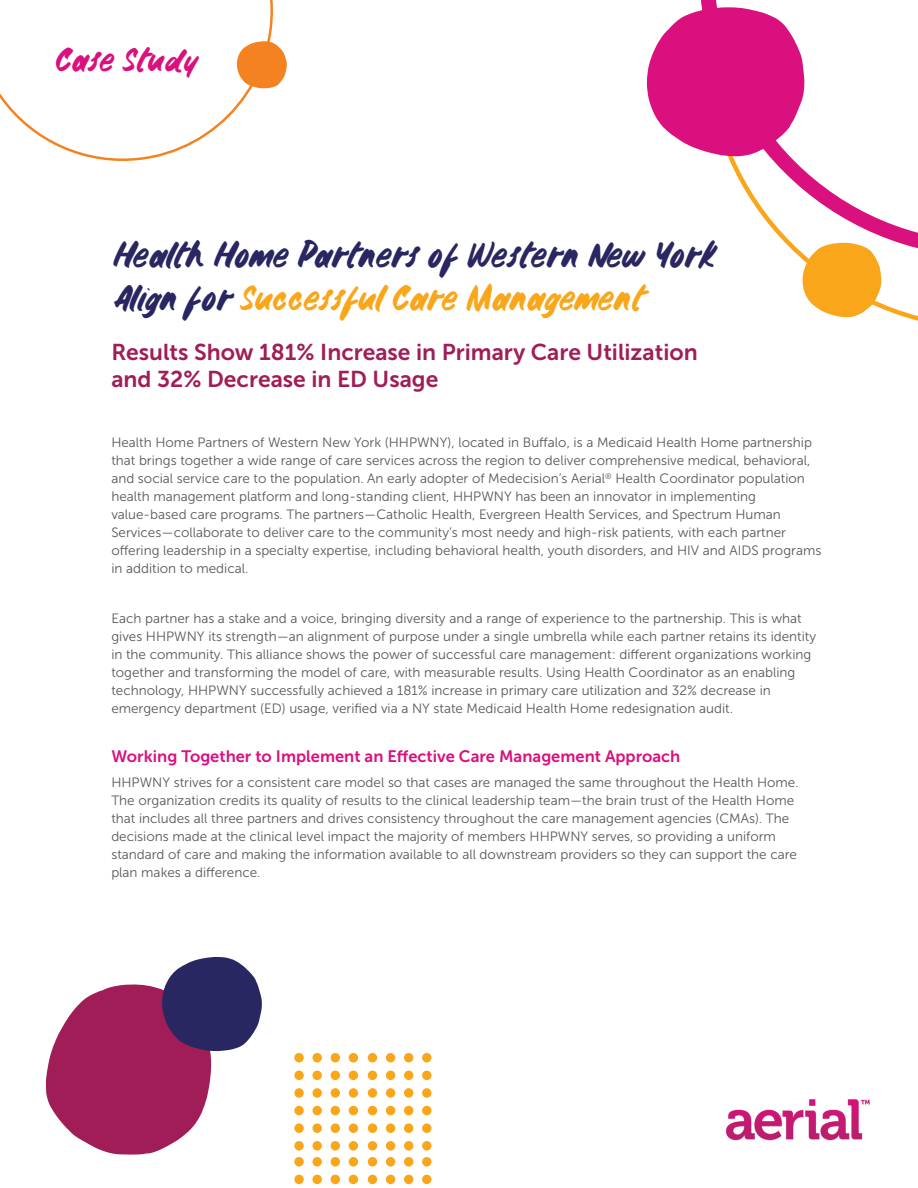
<style>
.page{position:relative;width:918px;height:1188px;background:#fff}
.page>*{position:absolute;margin:0;border:0;box-sizing:border-box;transform-origin:0 0}
.t1{font:35.25px/42.3px "Gemini Brush";color:#292661}
.t2{font:33px "Gemini Brush";color:#d9107d}
.t3{font:22.8px/27.8px "Museo Sans 700";color:#a01d57}
.t4{font:16.5px "Museo Sans 700";color:#d9107d}
.t5{font:13.5px/18px "Museo Sans 300";color:#58585a}
.s1{color:#faa61a}
</style>
<div class="page">
<img style="left:725px;top:1099px;width:145px;height:42px">
<svg style="left:0;top:0;width:273px;height:161px"></svg>
<svg style="left:46px;top:957px;width:216px;height:198px"></svg>
<svg style="left:422px;top:1157px;width:10px;height:10px"></svg>
<div style="left:422px;top:1053px;width:10px;height:9px;background:#faa61a;border-radius:50%"></div>
<div style="left:349px;top:1157px;width:9px;height:10px;background:#faa61a;border-radius:50%"></div>
<div style="left:349px;top:1053px;width:9px;height:9px;background:#faa61a;border-radius:50%"></div>
<svg style="left:422px;top:1123px;width:10px;height:10px"></svg>
<div style="left:349px;top:1123px;width:9px;height:10px;background:#faa61a;border-radius:50%"></div>
<div style="left:422px;top:1088px;width:10px;height:10px;background:#faa61a;border-radius:50%"></div>
<div style="left:349px;top:1088px;width:9px;height:10px;background:#faa61a;border-radius:50%"></div>
<div style="left:422px;top:1175px;width:10px;height:9px;background:#faa61a;border-radius:50%"></div>
<div style="left:422px;top:1071px;width:10px;height:9px;background:#faa61a;border-radius:50%"></div>
<div style="left:349px;top:1175px;width:9px;height:9px;background:#faa61a;border-radius:50%"></div>
<div style="left:349px;top:1071px;width:9px;height:9px;background:#faa61a;border-radius:50%"></div>
<svg style="left:422px;top:1141px;width:10px;height:10px"></svg>
<div style="left:349px;top:1141px;width:9px;height:10px;background:#faa61a;border-radius:50%"></div>
<div style="left:422px;top:1106px;width:10px;height:9px;background:#faa61a;border-radius:50%"></div>
<div style="left:349px;top:1106px;width:9px;height:9px;background:#faa61a;border-radius:50%"></div>
<div style="left:386px;top:1157px;width:9px;height:10px;background:#faa61a;border-radius:50%"></div>
<div style="left:386px;top:1053px;width:9px;height:9px;background:#faa61a;border-radius:50%"></div>
<div style="left:312px;top:1157px;width:10px;height:10px;background:#faa61a;border-radius:50%"></div>
<div style="left:312px;top:1053px;width:10px;height:9px;background:#faa61a;border-radius:50%"></div>
<div style="left:386px;top:1123px;width:9px;height:10px;background:#faa61a;border-radius:50%"></div>
<svg style="left:312px;top:1123px;width:10px;height:10px"></svg>
<div style="left:386px;top:1088px;width:9px;height:10px;background:#faa61a;border-radius:50%"></div>
<div style="left:312px;top:1088px;width:10px;height:10px;background:#faa61a;border-radius:50%"></div>
<div style="left:386px;top:1175px;width:9px;height:9px;background:#faa61a;border-radius:50%"></div>
<div style="left:386px;top:1071px;width:9px;height:9px;background:#faa61a;border-radius:50%"></div>
<div style="left:312px;top:1175px;width:10px;height:9px;background:#faa61a;border-radius:50%"></div>
<div style="left:312px;top:1071px;width:10px;height:9px;background:#faa61a;border-radius:50%"></div>
<div style="left:386px;top:1141px;width:9px;height:10px;background:#faa61a;border-radius:50%"></div>
<svg style="left:312px;top:1141px;width:10px;height:10px"></svg>
<div style="left:386px;top:1106px;width:9px;height:9px;background:#faa61a;border-radius:50%"></div>
<div style="left:312px;top:1106px;width:10px;height:9px;background:#faa61a;border-radius:50%"></div>
<div style="left:404px;top:1157px;width:9px;height:10px;background:#faa61a;border-radius:50%"></div>
<div style="left:404px;top:1053px;width:9px;height:9px;background:#faa61a;border-radius:50%"></div>
<div style="left:331px;top:1157px;width:9px;height:10px;background:#faa61a;border-radius:50%"></div>
<div style="left:331px;top:1053px;width:9px;height:9px;background:#faa61a;border-radius:50%"></div>
<div style="left:404px;top:1123px;width:9px;height:10px;background:#faa61a;border-radius:50%"></div>
<div style="left:331px;top:1123px;width:9px;height:10px;background:#faa61a;border-radius:50%"></div>
<div style="left:404px;top:1088px;width:9px;height:10px;background:#faa61a;border-radius:50%"></div>
<div style="left:331px;top:1088px;width:9px;height:10px;background:#faa61a;border-radius:50%"></div>
<div style="left:404px;top:1175px;width:9px;height:9px;background:#faa61a;border-radius:50%"></div>
<div style="left:404px;top:1071px;width:9px;height:9px;background:#faa61a;border-radius:50%"></div>
<div style="left:331px;top:1175px;width:9px;height:9px;background:#faa61a;border-radius:50%"></div>
<div style="left:331px;top:1071px;width:9px;height:9px;background:#faa61a;border-radius:50%"></div>
<div style="left:404px;top:1141px;width:9px;height:10px;background:#faa61a;border-radius:50%"></div>
<div style="left:331px;top:1141px;width:9px;height:10px;background:#faa61a;border-radius:50%"></div>
<div style="left:404px;top:1106px;width:9px;height:9px;background:#faa61a;border-radius:50%"></div>
<div style="left:331px;top:1106px;width:9px;height:9px;background:#faa61a;border-radius:50%"></div>
<div style="left:368px;top:1157px;width:9px;height:10px;background:#faa61a;border-radius:50%"></div>
<div style="left:368px;top:1053px;width:9px;height:9px;background:#faa61a;border-radius:50%"></div>
<div style="left:294px;top:1157px;width:10px;height:10px;background:#faa61a;border-radius:50%"></div>
<div style="left:294px;top:1053px;width:10px;height:9px;background:#faa61a;border-radius:50%"></div>
<div style="left:368px;top:1123px;width:9px;height:10px;background:#faa61a;border-radius:50%"></div>
<div style="left:294px;top:1123px;width:10px;height:10px;background:#faa61a;border-radius:50%"></div>
<div style="left:368px;top:1088px;width:9px;height:10px;background:#faa61a;border-radius:50%"></div>
<svg style="left:294px;top:1088px;width:10px;height:10px"></svg>
<div style="left:368px;top:1175px;width:9px;height:9px;background:#faa61a;border-radius:50%"></div>
<div style="left:368px;top:1071px;width:9px;height:9px;background:#faa61a;border-radius:50%"></div>
<div style="left:294px;top:1175px;width:10px;height:9px;background:#faa61a;border-radius:50%"></div>
<div style="left:294px;top:1071px;width:10px;height:9px;background:#faa61a;border-radius:50%"></div>
<div style="left:368px;top:1141px;width:9px;height:10px;background:#faa61a;border-radius:50%"></div>
<div style="left:294px;top:1141px;width:10px;height:10px;background:#faa61a;border-radius:50%"></div>
<div style="left:368px;top:1106px;width:9px;height:9px;background:#faa61a;border-radius:50%"></div>
<div style="left:294px;top:1106px;width:10px;height:9px;background:#faa61a;border-radius:50%"></div>
<svg style="left:237px;top:41px;width:50px;height:47px"></svg>
<svg style="left:800px;top:257px;width:118px;height:64px"></svg>
<svg style="left:701px;top:0;width:217px;height:257px"></svg>
<svg style="left:647px;top:7px;width:157px;height:149px"></svg>
<h2 class="t2" style="left:53px;top:41px;width:142px">Case Study</h2>
<h1 class="t1" style="left:111px;top:237px;width:604px">Health Home Partners of Western New York<br>Align for <span class="s1">Successful Care Management</span></h1>
<h3 class="t3" style="left:111px;top:338px;width:588px">Results Show 181% Increase in Primary Care Utilization and 32% Decrease in ED Usage</h3>
<p class="t5" style="left:111px;top:434px;width:712px">Health Home Partners of Western New York (HHPWNY), located in Buffalo, is a Medicaid Health Home partnership that brings together a wide range of care services across the region to deliver comprehensive medical, behavioral, and social service care to the population. An early adopter of Medecision’s Aerial<sup>®</sup> Health Coordinator population health management platform and long-standing client, HHPWNY has been an innovator in implementing value-based care programs. The partners—Catholic Health, Evergreen Health Services, and Spectrum Human Services—collaborate to deliver care to the community’s most needy and high-risk patients, with each partner offering leadership in a specialty expertise, including behavioral health, youth disorders, and HIV and AIDS programs in addition to medical.</p>
<p class="t5" style="left:111px;top:609px;width:706px">Each partner has a stake and a voice, bringing diversity and a range of experience to the partnership. This is what gives HHPWNY its strength—an alignment of purpose under a single umbrella while each partner retains its identity in the community. This alliance shows the power of successful care management: different organizations working together and transforming the model of care, with measurable results. Using Health Coordinator as an enabling technology, HHPWNY successfully achieved a 181% increase in primary care utilization and 32% decrease in emergency department (ED) usage, verified via a NY state Medicaid Health Home redesignation audit.</p>
<p class="t4" style="left:111px;top:748px;width:571px">Working Together to Implement an Effective Care Management Approach</p>
<p class="t5" style="left:111px;top:774px;width:689px">HHPWNY strives for a consistent care model so that cases are managed the same throughout the Health Home.<br>The organization credits its quality of results to the clinical leadership team—the brain trust of the Health Home that includes all three partners and drives consistency throughout the care management agencies (CMAs). The decisions made at the clinical level impact the majority of members HHPWNY serves, so providing a uniform standard of care and making the information available to all downstream providers so they can support the care plan makes a difference.</p>
</div>
